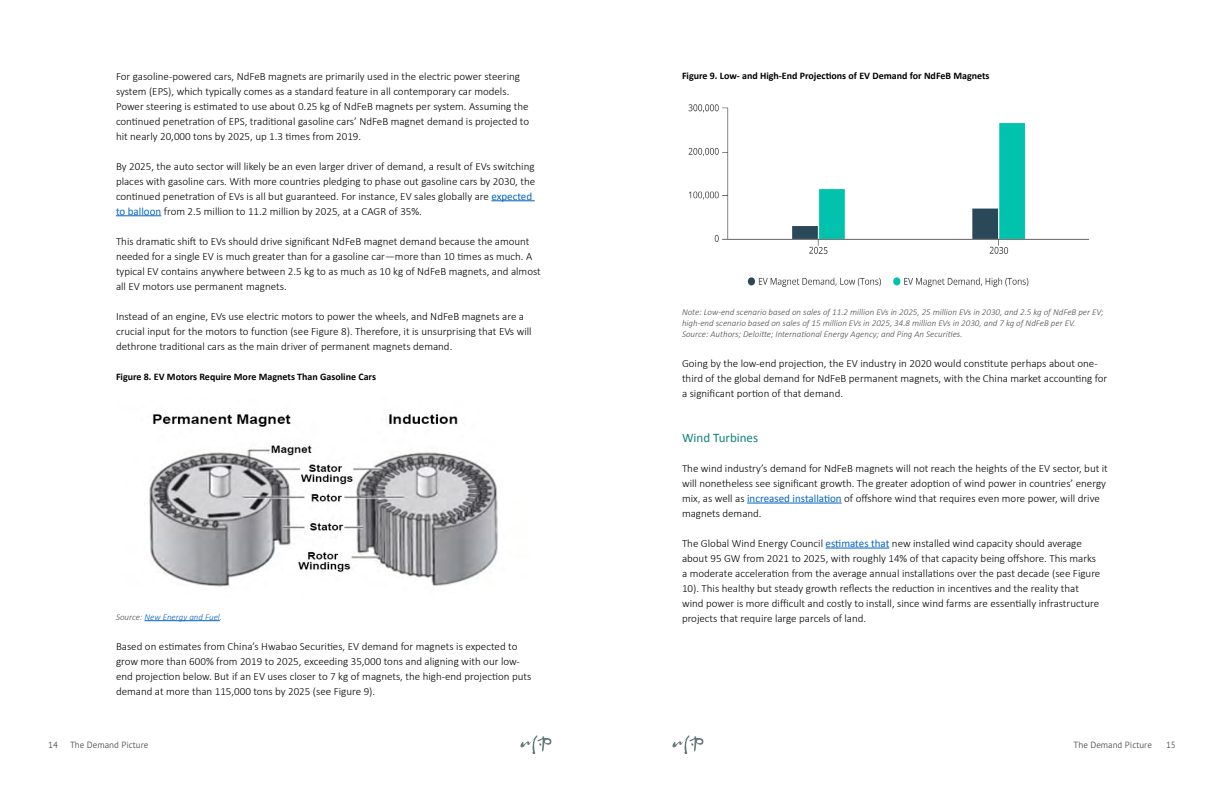
<style>
.page{position:relative;width:1224px;height:792px;background:#fff}
.page>*{position:absolute;margin:0;border:0;box-sizing:border-box;transform-origin:0 0}
.t1{font:13px "Calibri";color:#11837a}
.t2{font:300 11px/15px "Calibri";color:#000}
.t3{font:700 10px "Calibri";color:#000}
.t4{font:italic 300 9px/11px "Calibri";color:#4c4c4c}
.t5{font:300 9px "PT Sans Pro";color:#4c4d4d}
.t6{font:italic 300 9px "Calibri";color:#0563c1}
.s1{font-weight:400;color:#0563c1}
.s2{color:#4c4c4c}
</style>
<div class="page">
<svg style="left:520px;top:735px;width:32px;height:19px"></svg>
<svg style="left:672px;top:735px;width:32px;height:19px"></svg>
<hr style="left:491px;top:200px;width:44px;height:1px;background:#0563c1">
<hr style="left:116px;top:215px;width:45px;height:1px;background:#0563c1">
<hr style="left:145px;top:620px;width:75px;height:1px;background:#0563c1">
<img style="left:149px;top:414px;width:349px;height:173px">
<hr style="left:747px;top:503px;width:95px;height:1px;background:#0563c1">
<hr style="left:826px;top:548px;width:63px;height:1px;background:#0563c1">
<img style="left:688px;top:104px;width:401px;height:184px">
<p class="t2" style="left:116px;top:68px;width:415px">For gasoline-powered cars, NdFeB magnets are primarily used in the electric power steering system (EPS), which typically comes as a standard feature in all contemporary car models.<br>Power steering is estimated to use about 0.25 kg of NdFeB magnets per system. Assuming the continued penetration of EPS, traditional gasoline cars’ NdFeB magnet demand is projected to hit nearly 20,000 tons by 2025, up 1.3 times from 2019.</p>
<p class="t2" style="left:116px;top:158px;width:421px">By 2025, the auto sector will likely be an even larger driver of demand, a result of EVs switching places with gasoline cars. With more countries pledging to phase out gasoline cars by 2030, the continued penetration of EVs is all but guaranteed. For instance, EV sales globally are <span class="s1">expected to balloon</span> from 2.5 million to 11.2 million by 2025, at a CAGR of 35%.</p>
<p class="t2" style="left:116px;top:233px;width:426px">This dramatic shift to EVs should drive significant NdFeB magnet demand because the amount needed for a single EV is much greater than for a gasoline car—more than 10 times as much. A typical EV contains anywhere between 2.5 kg to as much as 10 kg of NdFeB magnets, and almost all EV motors use permanent magnets.</p>
<p class="t2" style="left:116px;top:308px;width:417px">Instead of an engine, EVs use electric motors to power the wheels, and NdFeB magnets are a crucial input for the motors to function (see Figure 8). Therefore, it is unsurprising that EVs will dethrone traditional cars as the main driver of permanent magnets demand.</p>
<p class="t3" style="left:116px;top:369px;width:262px">Figure 8. EV Motors Require More Magnets Than Gasoline Cars</p>
<p class="t6" style="left:116px;top:611px;width:108px"><span class="s2">Source:</span> New Energy and Fuel<span class="s2">.</span></p>
<p class="t2" style="left:116px;top:638px;width:417px">Based on estimates from China’s Hwabao Securities, EV demand for magnets is expected to grow more than 600% from 2019 to 2025, exceeding 35,000 tons and aligning with our low&shy;end projection below. But if an EV uses closer to 7 kg of magnets, the high-end projection puts demand at more than 115,000 tons by 2025 (see Figure 9).</p>
<p class="t3" style="left:682px;top:68px;width:309px">Figure 9. Low- and High-End Projections of EV Demand for NdFeB Magnets</p>
<p class="t4" style="left:682px;top:306px;width:423px">Note: Low-end scenario based on sales of 11.2 million EVs in 2025, 25 million EVs in 2030, and 2.5 kg of NdFeB per EV; high-end scenario based on sales of 15 million EVs in 2025, 34.8 million EVs in 2030, and 7 kg of NdFeB per EV.<br>Source: Authors; Deloitte; International Energy Agency; and Ping An Securities.</p>
<p class="t2" style="left:682px;top:356px;width:427px">Going by the low-end projection, the EV industry in 2020 would constitute perhaps about one&shy;third of the global demand for NdFeB permanent magnets, with the China market accounting for a significant portion of that demand.</p>
<p class="t1" style="left:682px;top:428px;width:78px">Wind Turbines</p>
<p class="t2" style="left:682px;top:461px;width:427px">The wind industry’s demand for NdFeB magnets will not reach the heights of the EV sector, but it will nonetheless see significant growth. The greater adoption of wind power in countries’ energy mix, as well as <span class="s1">increased installation</span> of offshore wind that requires even more power, will drive magnets demand.</p>
<p class="t2" style="left:682px;top:536px;width:420px">The Global Wind Energy Council <span class="s1">estimates that</span> new installed wind capacity should average about 95 GW from 2021 to 2025, with roughly 14% of that capacity being offshore. This marks a moderate acceleration from the average annual installations over the past decade (see Figure 10). This healthy but steady growth reflects the reduction in incentives and the reality that wind power is more difficult and costly to install, since wind farms are essentially infrastructure projects that require large parcels of land.</p>
<p class="t5" style="left:48px;top:739px;width:11px">14</p>
<p class="t5" style="left:1166px;top:739px;width:11px">15</p>
<p class="t5" style="left:70px;top:739px;width:80px">The Demand Picture</p>
<p class="t5" style="left:1074px;top:739px;width:80px">The Demand Picture</p>
</div>
